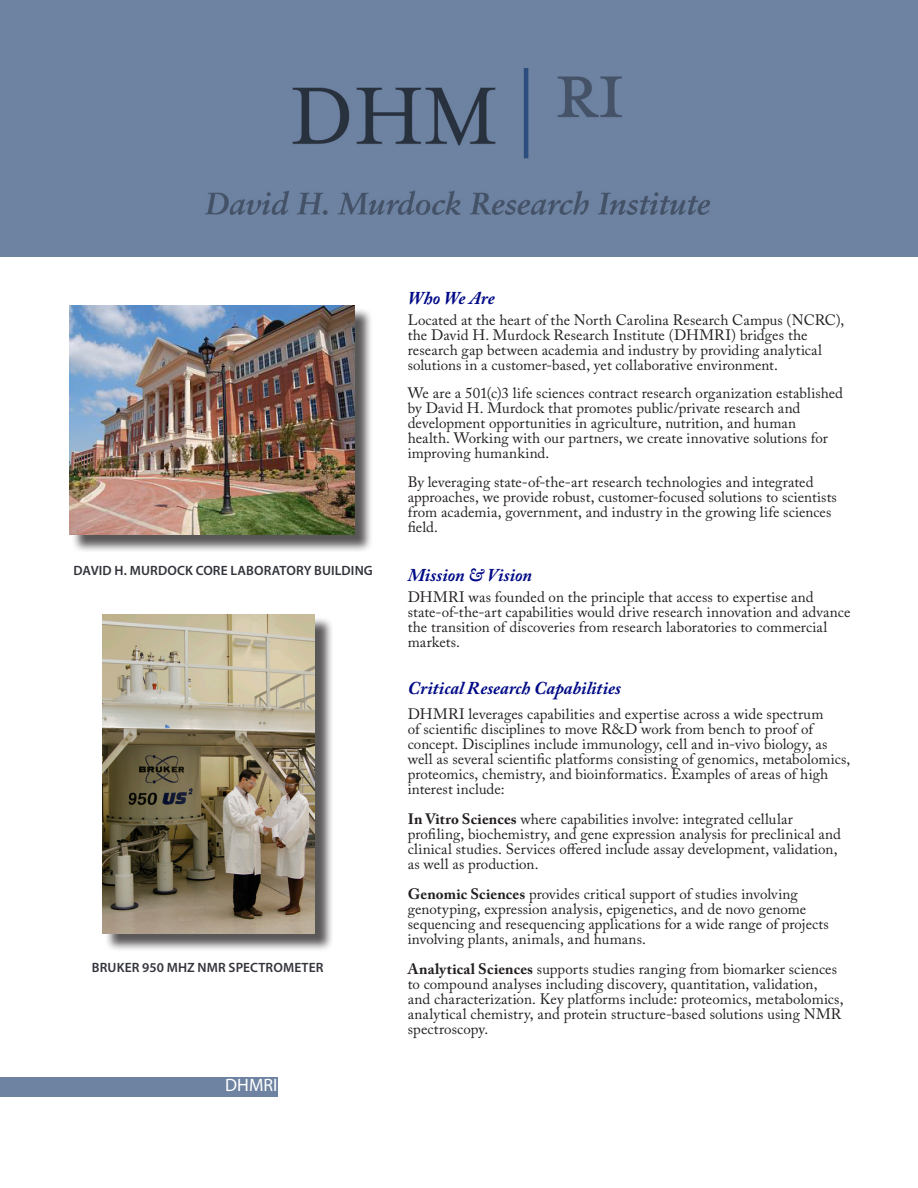
<style>
.page{position:relative;width:918px;height:1188px;background:#fff}
.page>*{position:absolute;margin:0;border:0;box-sizing:border-box;transform-origin:0 0}
.Sidebar_Left_Headlin{font:italic 700 18px "Adobe Caslon Pro";letter-spacing:.005em;color:#010a86}
.Main_Body{font:italic 700 18px "Adobe Caslon Pro";color:#010a86}
.Color_lead_text{font:italic 700 18px "Adobe Caslon Pro";letter-spacing:.005em;color:#010a86}
.t1{font:18px "Myriad Pro";color:#fff}
.Sidebar_Left_Text{font:15px/15px "Adobe Caslon Pro";letter-spacing:.005em;color:#231f20}
.Color_lead_text-2{font:15px/15px "Adobe Caslon Pro";letter-spacing:.005em;color:#231f20}
.Main_Body-2{font:15px/15px "Adobe Caslon Pro";letter-spacing:.005em;color:#231f20}
.Sidebar_Left_Headlin-2{font:600 13.5px "Myriad Pro";letter-spacing:.01em;color:#33353c}
.s1{font-weight:700}
</style>
<div class="page">
<div style="left:0;top:0;width:918px;height:256px;background:#6e83a2"></div>
<img style="left:206px;top:68px;width:504px;height:146px">
<div style="left:104px;top:616px;width:229px;height:336px;background:#231f20;opacity:.75"></div>
<img style="left:102px;top:614px;width:213px;height:319px">
<div style="left:72px;top:308px;width:301px;height:245px;background:#231f20;opacity:.75"></div>
<img style="left:69px;top:305px;width:286px;height:230px">
<div style="left:0;top:1077px;width:278px;height:19px;background:#6e83a2"></div>
<p class="Sidebar_Left_Headlin-2" style="left:74px;top:562px;width:301px">DAVID H. MURDOCK CORE LABORATORY BUILDING</p>
<p class="Sidebar_Left_Headlin-2" style="left:92px;top:959px;width:233px">BRUKER 950 MHZ NMR SPECTROMETER</p>
<p class="t1" style="left:225px;top:1073px;width:54px">DHMRI</p>
<p class="Color_lead_text" style="left:408px;top:287px;width:89px">Who We Are</p>
<p class="Color_lead_text-2" style="left:408px;top:312px;width:438px">Located at the heart of the North Carolina Research Campus (NCRC), the David H. Murdock Research Institute (DHMRI) bridges the research gap between academia and industry by providing analytical solutions in a customer-based, yet collaborative environment.</p>
<p class="Color_lead_text-2" style="left:408px;top:385px;width:437px">We are a 501(c)3 life sciences contract research organization established by David H. Murdock that promotes public/private research and development opportunities in agriculture, nutrition, and human<br>health. Working with our partners, we create innovative solutions for improving humankind.</p>
<p class="Color_lead_text-2" style="left:408px;top:474px;width:431px">By leveraging state-of-the-art research technologies and integrated approaches, we provide robust, customer-focused solutions to scientists from academia, government, and industry in the growing life sciences field.</p>
<p class="Main_Body" style="left:408px;top:564px;width:126px">Mission &amp; Vision</p>
<p class="Main_Body-2" style="left:408px;top:589px;width:444px">DHMRI was founded on the principle that access to expertise and state-of-the-art capabilities would drive research innovation and advance the transition of discoveries from research laboratories to commercial markets.</p>
<p class="Sidebar_Left_Headlin" style="left:408px;top:677px;width:215px">Critical Research Capabilities</p>
<p class="Sidebar_Left_Text" style="left:408px;top:707px;width:444px">DHMRI leverages capabilities and expertise across a wide spectrum<br>of scientific disciplines to move R&amp;D work from bench to proof of concept. Disciplines include immunology, cell and in-vivo biology, as well as several scientific platforms consisting of genomics, metabolomics, proteomics, chemistry, and bioinformatics. Examples of areas of high interest include:</p>
<p class="Sidebar_Left_Text" style="left:408px;top:812px;width:435px"><span class="s1">In Vitro Sciences</span> where capabilities involve: integrated cellular profiling, biochemistry, and gene expression analysis for preclinical and clinical studies. Services offered include assay development, validation, as well as production.</p>
<p class="Sidebar_Left_Text" style="left:408px;top:887px;width:423px"><span class="s1">Genomic Sciences</span> provides critical support of studies involving genotyping, expression analysis, epigenetics, and de novo genome sequencing and resequencing applications for a wide range of projects involving plants, animals, and humans.</p>
<p class="Sidebar_Left_Text" style="left:408px;top:962px;width:437px"><span class="s1">Analytical Sciences</span> supports studies ranging from biomarker sciences to compound analyses including discovery, quantitation, validation, and characterization. Key platforms include: proteomics, metabolomics, analytical chemistry, and protein structure-based solutions using NMR spectroscopy.</p>
</div>
